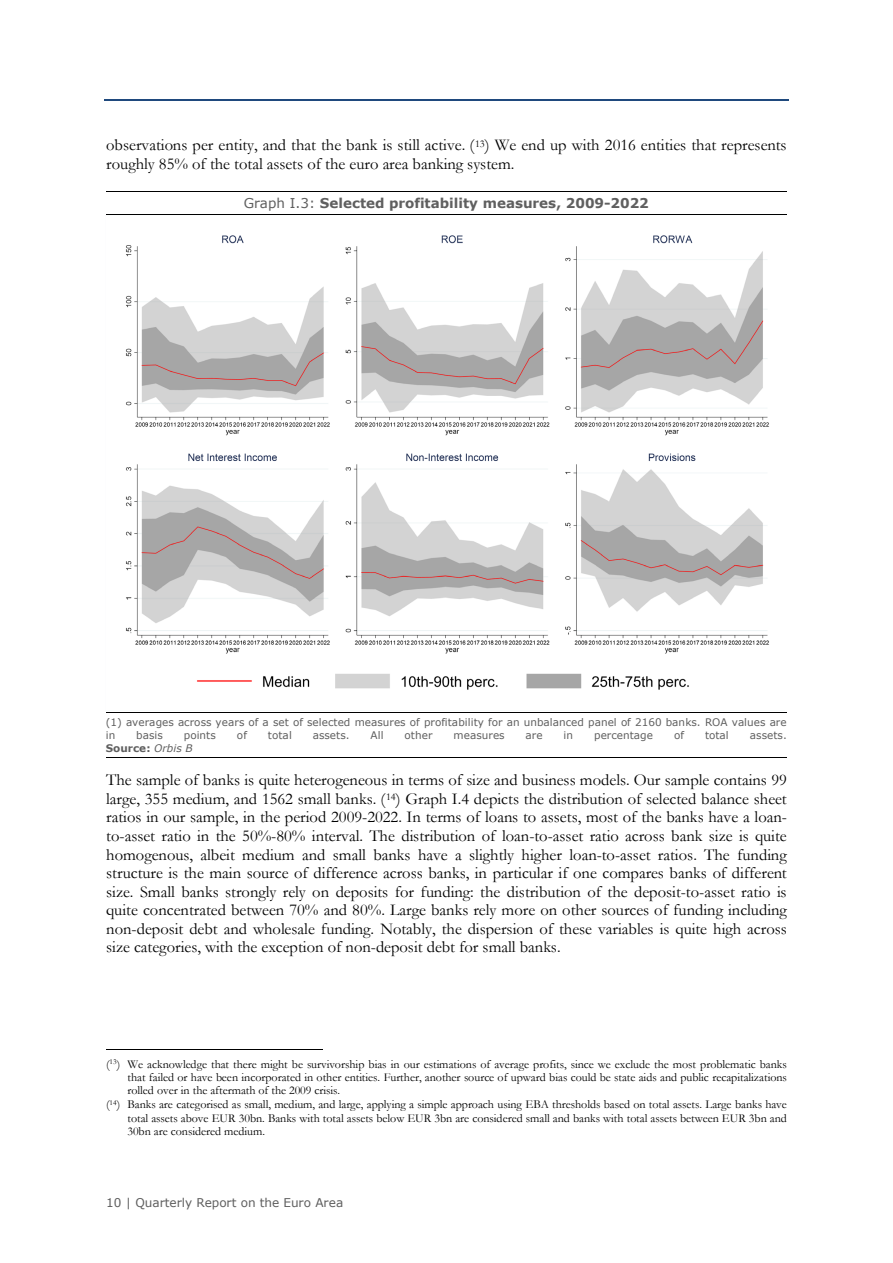
<style>
.page{position:relative;width:893px;height:1263px;background:#fff}
.page>*{position:absolute;margin:0;border:0;box-sizing:border-box;transform-origin:0 0}
.t1{font:16.5px/18.6px "Garamond";color:#000}
.t2{font:700 13.5px "Verdana";letter-spacing:-.005em;color:#5f5f5f}
.t3{font:12px/13.5px "Garamond";letter-spacing:-.005em;color:#000;text-align:justify}
.t4{font:12px "Verdana";color:#5f5f5f}
.t5{font:10.5px/12.8px "Verdana";color:#5f5f5f}
.t6{font:700 10.5px "Verdana";color:#5f5f5f}
.s1{font-weight:400}
.s2{font-weight:400;font-style:italic}
</style>
<div class="page">
<hr style="left:104px;top:100px;width:685px;height:1px;background:#1f497d">
<hr style="left:106px;top:1048px;width:216px;height:1px;background:#000">
<hr style="left:106px;top:192px;width:681px;height:1px;background:#000">
<hr style="left:106px;top:214px;width:681px;height:1px;background:#000">
<hr style="left:106px;top:713px;width:681px;height:1px;background:#000">
<hr style="left:106px;top:757px;width:681px;height:1px;background:#000">
<img style="left:126px;top:235px;width:643px;height:455px">
<p class="t1" style="left:106px;top:135px;width:682px">observations per entity, and that the bank is still active. (<sup>13</sup>) We end up with 2016 entities that represents roughly 85% of the total assets of the euro area banking system.</p>
<p class="t2" style="left:244px;top:194px;width:407px"><span class="s1">Graph I.3:</span> Selected profitability measures, 2009-2022</p>
<p class="t5" style="left:106px;top:716px;width:682px">(1) averages across years of a set of selected measures of profitability for an unbalanced panel of 2160 banks. ROA values are in</p>
<p class="t5" style="left:136px;top:729px;width:28px">basis</p>
<p class="t5" style="left:184px;top:729px;width:33px">points</p>
<p class="t5" style="left:237px;top:729px;width:12px">of</p>
<p class="t5" style="left:268px;top:729px;width:26px">total</p>
<p class="t5" style="left:313px;top:729px;width:38px">assets.</p>
<p class="t5" style="left:371px;top:729px;width:14px">All</p>
<p class="t5" style="left:405px;top:729px;width:29px">other</p>
<p class="t5" style="left:454px;top:729px;width:53px">measures</p>
<p class="t5" style="left:526px;top:729px;width:19px">are</p>
<p class="t5" style="left:564px;top:729px;width:11px">in</p>
<p class="t5" style="left:594px;top:729px;width:60px">percentage</p>
<p class="t5" style="left:674px;top:729px;width:11px">of</p>
<p class="t5" style="left:705px;top:729px;width:25px">total</p>
<p class="t5" style="left:750px;top:729px;width:38px">assets.</p>
<p class="t6" style="left:106px;top:741px;width:88px">Source: <span class="s2">Orbis B</span></p>
<p class="t1" style="left:106px;top:770px;width:682px;text-align:justify">The sample of banks is quite heterogeneous in terms of size and business models. Our sample contains 99 large, 355 medium, and 1562 small banks. (<sup>14</sup>) Graph I.4 depicts the distribution of selected balance sheet ratios in our sample, in the period 2009-2022. In terms of loans to assets, most of the banks have a loan&shy;to-asset ratio in the 50%-80% interval. The distribution of loan-to-asset ratio across bank size is quite homogenous, albeit medium and small banks have a slightly higher loan-to-asset ratios. The funding structure is the main source of difference across banks, in particular if one compares banks of different size. Small banks strongly rely on deposits for funding: the distribution of the deposit-to-asset ratio is quite concentrated between 70% and 80%. Large banks rely more on other sources of funding including non-deposit debt and wholesale funding. Notably, the dispersion of these variables is quite high across size categories, with the exception of non-deposit debt for small banks.</p>
<p class="t3" style="left:127px;top:1057px;width:661px;text-indent:-21px">(<sup>13</sup>) We acknowledge that there might be survivorship bias in our estimations of average profits, since we exclude the most problematic banks that failed or have been incorporated in other entities. Further, another source of upward bias could be state aids and public recapitalizations rolled over in the aftermath of the 2009 crisis.</p>
<p class="t3" style="left:127px;top:1097px;width:661px;text-indent:-21px">(<sup>14</sup>) Banks are categorised as small, medium, and large, applying a simple approach using EBA thresholds based on total assets. Large banks have total assets above EUR 30bn. Banks with total assets below EUR 3bn are considered small and banks with total assets between EUR 3bn and 30bn are considered medium.</p>
<p class="t4" style="left:106px;top:1195px;width:239px">10 | Quarterly Report on the Euro Area</p>
</div>
